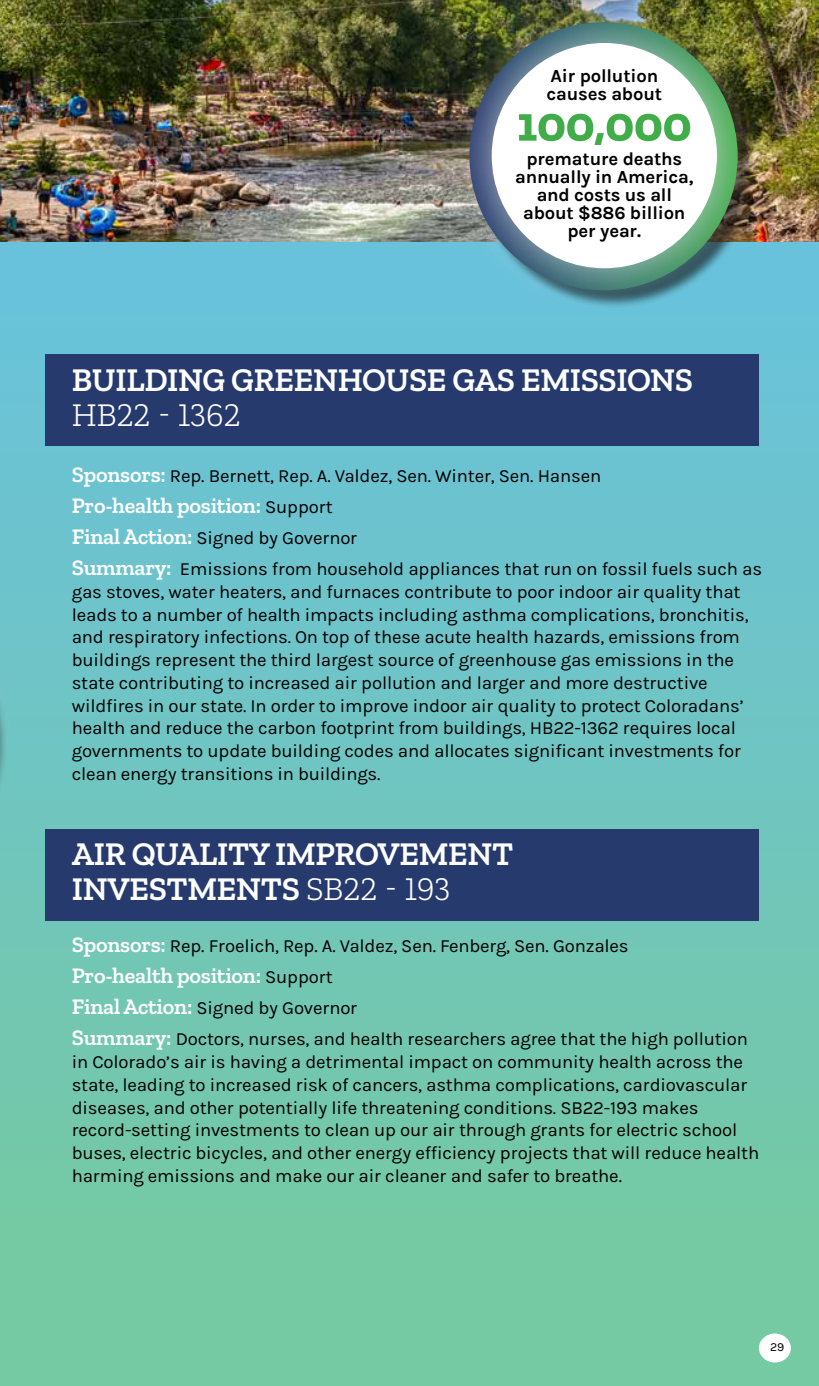
<style>
.page{position:relative;width:819px;height:1386px;background:#fff}
.page>*{position:absolute;margin:0;border:0;box-sizing:border-box;transform-origin:0 0}
.t1{font:700 50.75px "Zilla Slab";letter-spacing:-.01em;color:#41ad49}
.t2{font:600 33.25px/35px "Zilla Slab";letter-spacing:-.01em;color:#fff}
.t3{font:300 33.25px "Zilla Slab";color:#fff}
.t4{font:600 22.22px "Zilla Slab";letter-spacing:-.01em;color:#fff}
.t5{font:18.55px/22.8px "Karla";letter-spacing:-.01em;color:#000}
.t6{font:700 18.55px/18px "Karla";letter-spacing:-.01em;color:#000}
.t7{font:12.25px "Karla";color:#000}
.s1{font-family:"Zilla Slab";font-weight:600;font-size:22.22px;color:#fff}
.s2{font-family:"Karla";font-weight:400;font-size:18.55px;color:#000}
.s3{font-weight:300}
</style>
<div class="page">
<div style="left:0;top:242px;width:819px;height:1144px;background:linear-gradient(to bottom,#68c1de,#76ca9d)"></div>
<div style="left:46px;top:829px;width:713px;height:91px;background:#263a6d"></div>
<div style="left:46px;top:354px;width:713px;height:91px;background:#263a6d"></div>
<div style="left:0;top:544px;width:17px;height:373px;background:#6fc4c3"></div>
<img style="left:0;top:0;width:819px;height:242px">
<div style="left:444px;top:0;width:320px;height:316px;background:#fff;opacity:.7"></div>
<div style="left:492px;top:43px;width:225px;height:225px;background:#fff;border-radius:50%"></div>
<div style="left:759px;top:1334px;width:32px;height:29px;background:#fff;border-radius:50%"></div>
<p class="t6" style="left:547px;top:67px;width:117px">Air pollution causes about</p>
<h1 class="t1" style="left:517px;top:95px;width:176px">100,000</h1>
<p class="t6" style="left:515px;top:150px;width:180px;text-align:center">premature deaths annually in America, and costs us all about $886 billion per year.</p>
<h2 class="t2" style="left:72px;top:363px;width:623px">BUILDING GREENHOUSE GAS EMISSIONS</h2>
<h2 class="t3" style="left:72px;top:397px;width:170px">HB22 - 1362</h2>
<p class="t5" style="left:72px;top:465px;width:531px"><span class="s1">Sponsors:</span> Rep. Bernett, Rep. A. Valdez, Sen. Winter, Sen. Hansen</p>
<p class="t4" style="left:72px;top:493px;width:262px">Pro-health position: <span class="s2">Support</span></p>
<p class="t5" style="left:72px;top:523px;width:692px;line-height:31.2px"><span class="s1">Final Action:</span> Signed by Governor<br><span class="s1">Summary:</span> Emissions from household appliances that run on fossil fuels such as</p>
<p class="t5" style="left:72px;top:581px;width:678px">gas stoves, water heaters, and furnaces contribute to poor indoor air quality that leads to a number of health impacts including asthma complications, bronchitis, and respiratory infections. On top of these acute health hazards, emissions from buildings represent the third largest source of greenhouse gas emissions in the state contributing to increased air pollution and larger and more destructive wildfires in our state. In order to improve indoor air quality to protect Coloradans’ health and reduce the carbon footprint from buildings, HB22-1362 requires local governments to update building codes and allocates significant investments for clean energy transitions in buildings.</p>
<h2 class="t2" style="left:72px;top:836px;width:443px">AIR QUALITY IMPROVEMENT<br>INVESTMENTS <span class="s3">SB22 - 193</span></h2>
<p class="t5" style="left:72px;top:935px;width:558px"><span class="s1">Sponsors:</span> Rep. Froelich, Rep. A. Valdez, Sen. Fenberg, Sen. Gonzales</p>
<p class="t4" style="left:72px;top:963px;width:262px">Pro-health position: <span class="s2">Support</span></p>
<p class="t5" style="left:72px;top:993px;width:678px;line-height:31.2px"><span class="s1">Final Action:</span> Signed by Governor<br><span class="s1">Summary:</span> Doctors, nurses, and health researchers agree that the high pollution</p>
<p class="t5" style="left:72px;top:1051px;width:689px">in Colorado’s air is having a detrimental impact on community health across the state, leading to increased risk of cancers, asthma complications, cardiovascular diseases, and other potentially life threatening conditions. SB22-193 makes record-setting investments to clean up our air through grants for electric school buses, electric bicycles, and other energy efficiency projects that will reduce health harming emissions and make our air cleaner and safer to breathe.</p>
<p class="t7" style="left:770px;top:1341px;width:16px">29</p>
</div>
